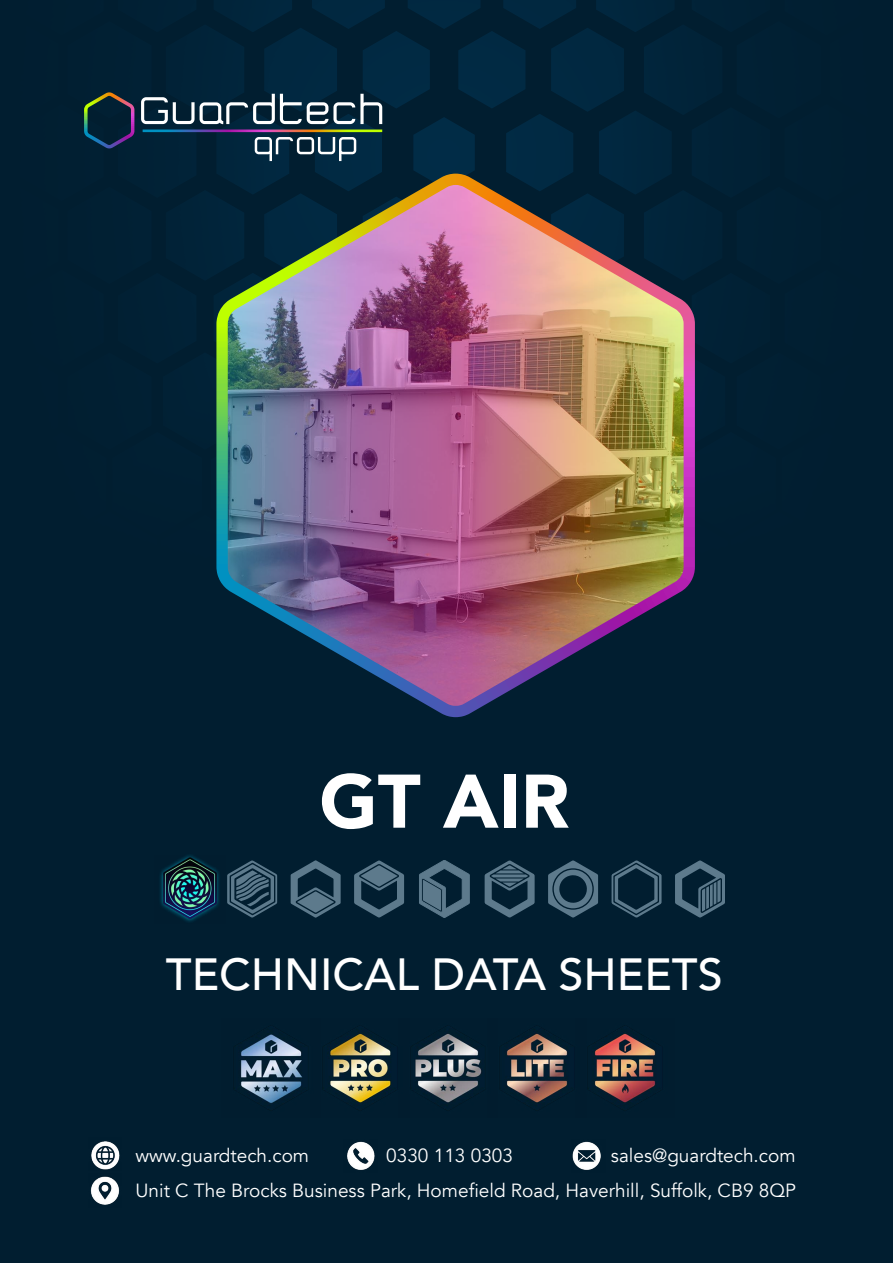
<style>
.page{position:relative;width:893px;height:1263px;background:#011e30}
.page>*{position:absolute;margin:0;border:0;box-sizing:border-box;transform-origin:0 0}
.t1{font:900 75px "Avenir";color:#fff}
.t2{font:500 45px "Avenir";color:#fff}
.t3{font:19.05px/35.2px "Avenir";color:#fff}
</style>
<div class="page">
<svg style="left:84px;top:0;width:587px;height:718px"></svg>
<svg style="left:419px;top:860px;width:50px;height:58px"></svg>
<svg style="left:675px;top:860px;width:50px;height:58px"></svg>
<svg style="left:612px;top:860px;width:50px;height:58px"></svg>
<svg style="left:548px;top:860px;width:50px;height:58px"></svg>
<svg style="left:485px;top:860px;width:50px;height:57px"></svg>
<svg style="left:354px;top:860px;width:50px;height:57px"></svg>
<svg style="left:291px;top:860px;width:50px;height:58px"></svg>
<svg style="left:227px;top:860px;width:50px;height:58px"></svg>
<img style="left:160px;top:855px;width:59px;height:67px">
<img style="left:91px;top:1141px;width:29px;height:29px">
<img style="left:347px;top:1141px;width:28px;height:29px">
<img style="left:572px;top:1141px;width:29px;height:29px">
<img style="left:90px;top:1176px;width:30px;height:29px">
<img style="left:216px;top:174px;width:479px;height:543px">
<img style="left:500px;top:1033px;width:68px;height:77px">
<img style="left:588px;top:1033px;width:68px;height:77px">
<img style="left:411px;top:1033px;width:71px;height:77px">
<img style="left:330px;top:1031px;width:61px;height:79px">
<img style="left:234px;top:1034px;width:68px;height:76px">
<h1 class="t1" style="left:319px;top:737px;width:251px">GT AIR</h1>
<h2 class="t2" style="left:166px;top:935px;width:558px">TECHNICAL DATA SHEETS</h2>
<p class="t3" style="left:386px;top:1138px;width:128px">0330 113 0303</p>
<p class="t3" style="left:611px;top:1138px;width:186px">sales@guardtech.com</p>
<p class="t3" style="left:136px;top:1138px;width:662px">www.guardtech.com<br>Unit C The Brocks Business Park, Homefield Road, Haverhill, Suffolk, CB9 8QP</p>
</div>
